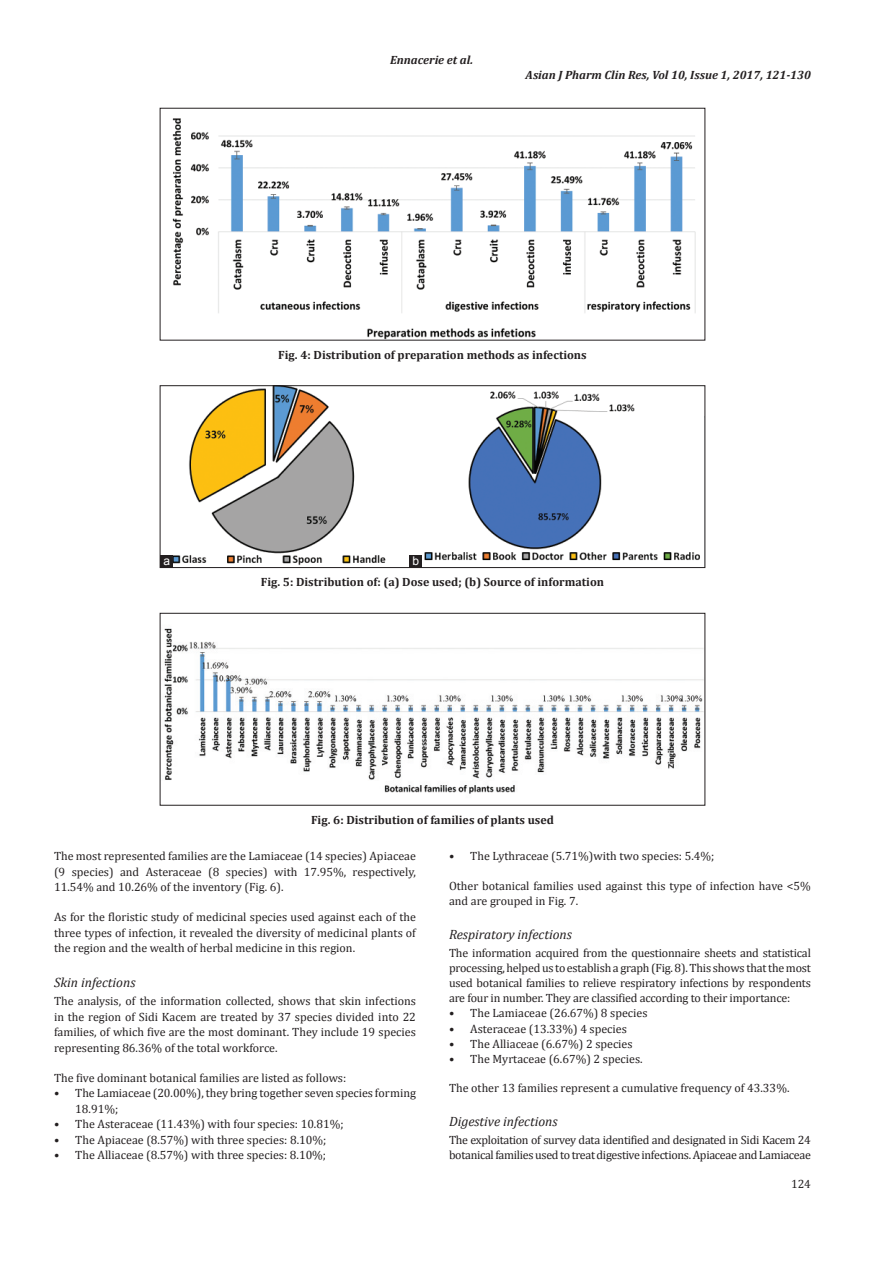
<style>
.page{position:relative;width:894px;height:1263px;background:#fff}
.page>*{position:absolute;margin:0;border:0;box-sizing:border-box;transform-origin:0 0}
.t1{font:italic 13.5px "Cambria";color:#231f20}
.t2{font:12px/15.6px "Cambria";color:#231f20;text-align:justify}
.t3{font:700 12px "Cambria";color:#231f20}
.t4{font:12px/15.1px "Cambria";letter-spacing:-.025em;color:#231f20}
.t5{font:italic 700 12px "Cambria";color:#231f20}
.t6{font:12px "Arial";color:#fff}
</style>
<div class="page">
<img style="left:172px;top:118px;width:524px;height:220px">
<img style="left:164px;top:628px;width:538px;height:166px">
<div style="left:160px;top:613px;width:544px;height:192px;border:1px solid #231f20"></div>
<img style="left:173px;top:387px;width:527px;height:179px">
<div style="left:160px;top:385px;width:544px;height:183px;border:1px solid #231f20"></div>
<div style="left:160px;top:555px;width:13px;height:13px;background:#231f20"></div>
<div style="left:409px;top:555px;width:13px;height:13px;background:#231f20"></div>
<p class="t5" style="left:390px;top:52px;width:84px">Ennacerie et al.</p>
<p class="t5" style="left:525px;top:67px;width:287px">Asian J Pharm Clin Res, Vol 10, Issue 1, 2017, 121-130</p>
<p class="t3" style="left:278px;top:347px;width:310px">Fig. 4: Distribution of preparation methods as infections</p>
<p class="t6" style="left:163px;top:554px;width:8px">a</p>
<p class="t6" style="left:412px;top:554px;width:8px">b</p>
<p class="t3" style="left:260px;top:574px;width:345px">Fig. 5: Distribution of: (a) Dose used; (b) Source of information</p>
<p class="t3" style="left:311px;top:812px;width:244px">Fig. 6: Distribution of families of plants used</p>
<p class="t2" style="left:54px;top:848px;width:363px">The most represented families are the Lamiaceae (14 species) Apiaceae (9 species) and Asteraceae (8 species) with 17.95%, respectively, 11.54% and 10.26% of the inventory (Fig. 6).</p>
<p class="t2" style="left:54px;top:909px;width:363px">As for the floristic study of medicinal species used against each of the three types of infection, it revealed the diversity of medicinal plants of the region and the wealth of herbal medicine in this region.</p>
<p class="t1" style="left:54px;top:973px;width:83px">Skin infections</p>
<p class="t2" style="left:54px;top:993px;width:363px">The analysis, of the information collected, shows that skin infections in the region of Sidi Kacem are treated by 37 species divided into 22 families, of which five are the most dominant. They include 19 species representing 86.36% of the total workforce.</p>
<p class="t2" style="left:54px;top:1069px;width:293px">The five dominant botanical families are listed as follows:</p>
<p class="t2" style="left:75px;top:1085px;width:342px;text-indent:-21px">• The Lamiaceae (20.00%), they bring together seven species forming<br>18.91%;</p>
<p class="t2" style="left:54px;top:1116px;width:291px">• The Asteraceae (11.43%) with four species: 10.81%;</p>
<p class="t2" style="left:54px;top:1131px;width:274px">• The Apiaceae (8.57%) with three species: 8.10%;</p>
<p class="t2" style="left:54px;top:1147px;width:273px">• The Alliaceae (8.57%) with three species: 8.10%;</p>
<p class="t2" style="left:449px;top:848px;width:267px">• The Lythraceae (5.71%)with two species: 5.4%;</p>
<p class="t2" style="left:449px;top:877px;width:363px;line-height:15.1px">Other botanical families used against this type of infection have &lt;5% and are grouped in Fig. 7.</p>
<p class="t1" style="left:449px;top:925px;width:124px">Respiratory infections</p>
<p class="t2" style="left:449px;top:944px;width:363px;line-height:15.1px">The information acquired from the questionnaire sheets and statistical processing, helped us to establish a graph (Fig. 8). This shows that the most used botanical families to relieve respiratory infections by respondents are four in number. They are classified according to their importance:</p>
<p class="t2" style="left:449px;top:1005px;width:200px">• The Lamiaceae (26.67%) 8 species</p>
<p class="t2" style="left:449px;top:1020px;width:179px">• Asteraceae (13.33%) 4 species</p>
<p class="t2" style="left:449px;top:1035px;width:185px">• The Alliaceae (6.67%) 2 species</p>
<p class="t2" style="left:449px;top:1050px;width:195px">• The Myrtaceae (6.67%) 2 species.</p>
<p class="t2" style="left:449px;top:1080px;width:342px">The other 13 families represent a cumulative frequency of 43.33%.</p>
<p class="t1" style="left:449px;top:1113px;width:110px">Digestive infections</p>
<p class="t4" style="left:449px;top:1132px;width:363px">The exploitation of survey data identified and designated in Sidi Kacem 24 botanical families used to treat digestive infections. Apiaceae and Lamiaceae</p>
<p class="t2" style="left:790px;top:1175px;width:21px">124</p>
</div>
